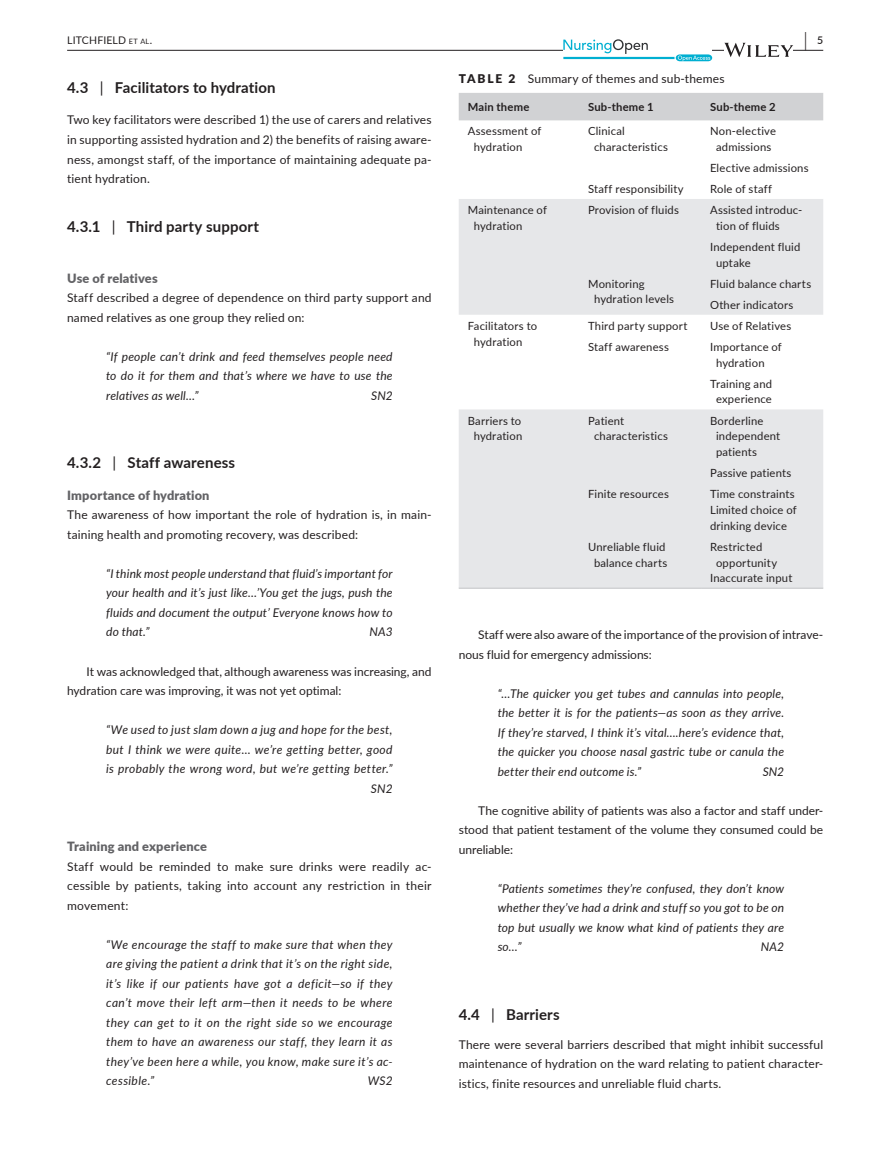
<style>
.page{position:relative;width:893px;height:1174px;background:#fff}
.page>*{position:absolute;margin:0;border:0;box-sizing:border-box;transform-origin:0 0}
.t1{font:600 19.5px "Lato";color:#231f20;scale:.48 1}
.t2{font:700 15px "Lato";letter-spacing:.005em;color:#231f20}
.t3{font:900 12.75px "Lato";letter-spacing:.01em;color:#636366}
.t4{font:italic 12px/19.5px "Lato";letter-spacing:.015em;color:#231f20;text-align:justify}
.t5{font:12px/19.5px "Lato";letter-spacing:.01em;color:#231f20;text-align:justify}
.t6{font:11.25px/15.8px "Lato";letter-spacing:.015em;color:#231f20}
.t7{font:700 11.25px "Lato";letter-spacing:.02em;color:#231f20}
.t8{font:10.5px "Lato";letter-spacing:.015em;color:#231f20}
.t9{font:600 10.5px "Lato";color:#231f20}
.s1{font-size:7.35px}
.s2{font-weight:400}
.s3{font-weight:900}
</style>
<div class="page">
<hr style="left:67px;top:50px;width:756px;height:1px;background:#231f20">
<svg style="left:563px;top:39px;width:149px;height:22px"></svg>
<svg style="left:724px;top:43px;width:69px;height:14px"></svg>
<div style="left:459px;top:93px;width:364px;height:27px;background:#d1d2d4"></div>
<svg style="left:459px;top:199px;width:364px;height:388px;fill:#e6e7e9"></svg>
<hr style="left:459px;top:587px;width:120px;height:2px;background:#d1d2d4">
<hr style="left:579px;top:587px;width:122px;height:2px;background:#d1d2d4">
<hr style="left:701px;top:587px;width:122px;height:2px;background:#d1d2d4">
<h1 class="t1" style="left:804px;top:26px;width:7px">|</h1>
<p class="t8" style="left:67px;top:33px;width:87px">LITCHFIELD <span class="s1">et al</span>.</p>
<p class="t9" style="left:817px;top:33px;width:8px">5</p>
<p class="t2" style="left:67px;top:76px;width:210px">4.3 <span class="s2">|</span> Facilitators to hydration</p>
<p class="t5" style="left:67px;top:110px;width:366px">Two key facilitators were described 1) the use of carers and relatives in supporting assisted hydration and 2) the benefits of raising aware&shy;ness, amongst staff, of the importance of maintaining adequate pa&shy;tient hydration.</p>
<p class="t2" style="left:67px;top:215px;width:193px">4.3.1 <span class="s2">|</span> Third party support</p>
<p class="t3" style="left:67px;top:269px;width:92px">Use of relatives</p>
<p class="t5" style="left:67px;top:288px;width:366px">Staff described a degree of dependence on third party support and named relatives as one group they relied on:</p>
<p class="t4" style="left:106px;top:346px;width:288px">“If people can’t drink and feed themselves people need to do it for them and that’s where we have to use the relatives as well…”</p>
<p class="t5" style="left:459px;top:68px;width:267px"><span class="s3">TABLE 2</span> Summary of themes and sub-themes</p>
<p class="t7" style="left:468px;top:99px;width:63px">Main theme</p>
<p class="t7" style="left:588px;top:99px;width:67px">Sub-theme 1</p>
<p class="t7" style="left:710px;top:99px;width:67px">Sub-theme 2</p>
<p class="t6" style="left:474px;top:123px;width:69px;text-indent:-6px">Assessment of hydration</p>
<p class="t6" style="left:594px;top:123px;width:76px;text-indent:-6px">Clinical characteristics</p>
<p class="t6" style="left:710px;top:123px;width:67px;text-align:center">Non-elective admissions</p>
<p class="t6" style="left:710px;top:159px;width:100px">Elective admissions</p>
<p class="t6" style="left:588px;top:180px;width:97px">Staff responsibility</p>
<p class="t6" style="left:710px;top:180px;width:64px">Role of staff</p>
<p class="t6" style="left:474px;top:202px;width:75px;text-indent:-6px">Maintenance of hydration</p>
<p class="t6" style="left:588px;top:202px;width:92px">Provision of fluids</p>
<p class="t6" style="left:716px;top:202px;width:88px;text-indent:-6px">Assisted introduc&shy;tion of fluids</p>
<p class="t6" style="left:716px;top:238px;width:86px;text-indent:-6px">Independent fluid uptake</p>
<p class="t6" style="left:594px;top:275px;width:82px;text-indent:-6px">Monitoring hydration levels</p>
<p class="t6" style="left:710px;top:273px;width:103px;line-height:21px">Fluid balance charts<br>Other indicators</p>
<p class="t6" style="left:474px;top:317px;width:65px;text-indent:-6px">Facilitators to hydration</p>
<p class="t6" style="left:588px;top:317px;width:101px">Third party support</p>
<p class="t6" style="left:710px;top:317px;width:83px">Use of Relatives</p>
<p class="t6" style="left:588px;top:338px;width:82px">Staff awareness</p>
<p class="t6" style="left:716px;top:338px;width:67px;text-indent:-6px">Importance of hydration</p>
<p class="t6" style="left:710px;top:375px;width:64px;text-align:center">Training and experience</p>
<p class="t4" style="left:371px;top:385px;width:23px">SN2</p>
<p class="t2" style="left:67px;top:452px;width:169px">4.3.2 <span class="s2">|</span> Staff awareness</p>
<p class="t3" style="left:67px;top:485px;width:144px">Importance of hydration</p>
<p class="t5" style="left:67px;top:505px;width:366px">The awareness of how important the role of hydration is, in main&shy;taining health and promoting recovery, was described:</p>
<p class="t4" style="left:106px;top:563px;width:288px">“I think most people understand that fluid’s important for your health and it’s just like…’You get the jugs, push the fluids and document the output’ Everyone knows how to do that.”</p>
<p class="t4" style="left:369px;top:622px;width:25px">NA3</p>
<p class="t5" style="left:67px;top:661px;width:366px;text-indent:20px">It was acknowledged that, although awareness was increasing, and hydration care was improving, it was not yet optimal:</p>
<p class="t4" style="left:106px;top:719px;width:288px;text-align:right">“We used to just slam down a jug and hope for the best, but I think we were quite… we’re getting better, good is probably the wrong word, but we’re getting better.” SN2</p>
<p class="t3" style="left:67px;top:836px;width:141px">Training and experience</p>
<p class="t5" style="left:67px;top:856px;width:366px">Staff would be reminded to make sure drinks were readily ac&shy;cessible by patients, taking into account any restriction in their movement:</p>
<p class="t4" style="left:106px;top:934px;width:288px">“We encourage the staff to make sure that when they are giving the patient a drink that it’s on the right side, it’s like if our patients have got a deficit—so if they can’t move their left arm—then it needs to be where they can get to it on the right side so we encourage them to have an awareness our staff, they learn it as they’ve been here a while, you know, make sure it’s ac&shy;cessible.”</p>
<p class="t4" style="left:368px;top:1070px;width:26px">WS2</p>
<p class="t6" style="left:468px;top:412px;width:56px;text-align:center">Barriers to hydration</p>
<p class="t6" style="left:594px;top:412px;width:76px;text-indent:-6px">Patient characteristics</p>
<p class="t6" style="left:716px;top:412px;width:66px;text-indent:-6px">Borderline independent patients</p>
<p class="t6" style="left:710px;top:465px;width:83px">Passive patients</p>
<p class="t6" style="left:588px;top:486px;width:82px">Finite resources</p>
<p class="t6" style="left:710px;top:486px;width:88px">Time constraints<br>Limited choice of drinking device</p>
<p class="t6" style="left:588px;top:538px;width:81px;text-align:center">Unreliable fluid balance charts</p>
<p class="t6" style="left:710px;top:538px;width:54px">Restricted</p>
<p class="t6" style="left:716px;top:554px;width:63px">opportunity</p>
<p class="t6" style="left:710px;top:570px;width:84px">Inaccurate input</p>
<p class="t5" style="left:459px;top:624px;width:366px;text-indent:20px">Staff were also aware of the importance of the provision of intrave&shy;nous fluid for emergency admissions:</p>
<p class="t4" style="left:498px;top:683px;width:288px">“…The quicker you get tubes and cannulas into people, the better it is for the patients—as soon as they arrive.<br>If they’re starved, I think it’s vital….here’s evidence that, the quicker you choose nasal gastric tube or canula the better their end outcome is.”</p>
<p class="t4" style="left:763px;top:761px;width:23px">SN2</p>
<p class="t5" style="left:459px;top:800px;width:366px;text-indent:20px">The cognitive ability of patients was also a factor and staff under&shy;stood that patient testament of the volume they consumed could be unreliable:</p>
<p class="t4" style="left:498px;top:878px;width:288px">“Patients sometimes they’re confused, they don’t know whether they’ve had a drink and stuff so you got to be on top but usually we know what kind of patients they are so…”</p>
<p class="t4" style="left:761px;top:936px;width:25px">NA2</p>
<p class="t2" style="left:459px;top:1003px;width:102px">4.4 <span class="s2">|</span> Barriers</p>
<p class="t5" style="left:459px;top:1034px;width:366px">There were several barriers described that might inhibit successful maintenance of hydration on the ward relating to patient character&shy;istics, finite resources and unreliable fluid charts.</p>
</div>
